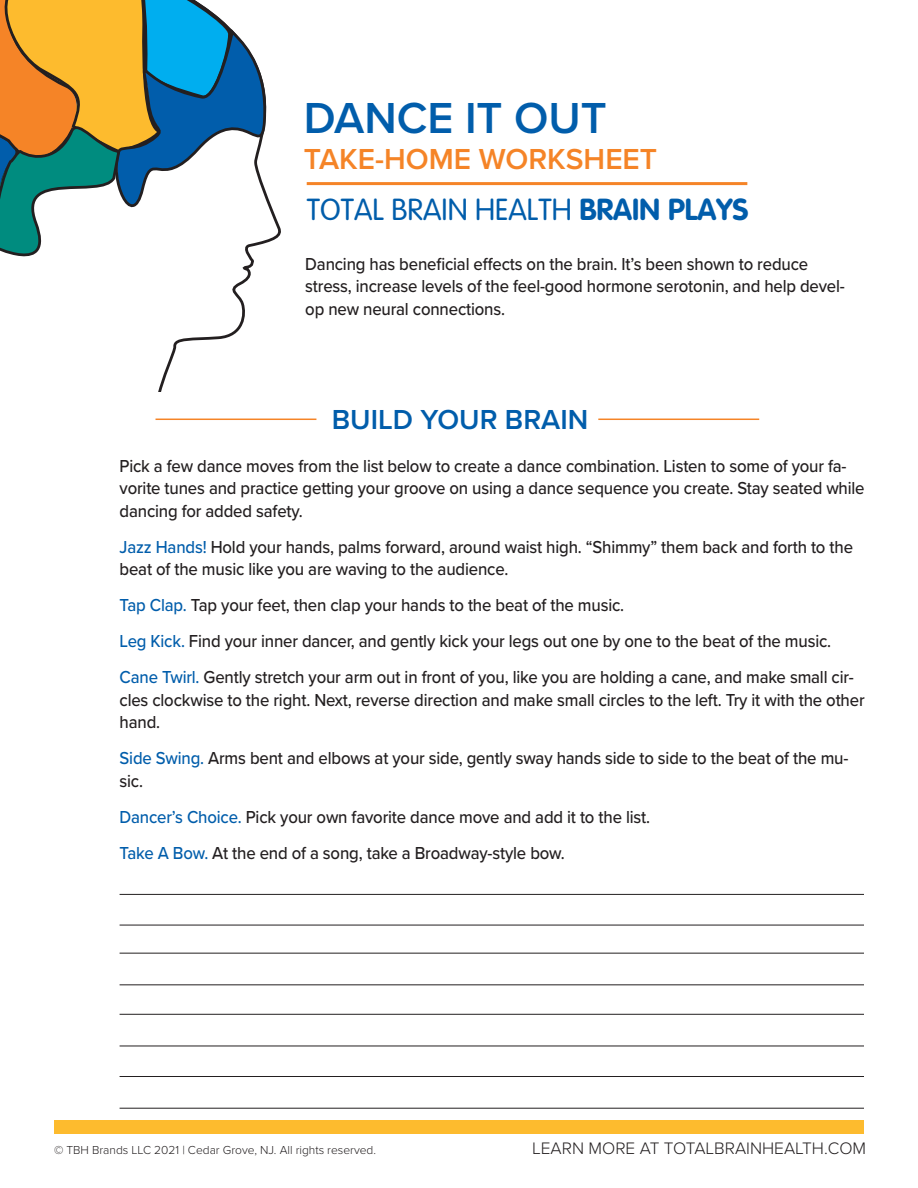
<style>
.page{position:relative;width:918px;height:1188px;background:#fff}
.page>*{position:absolute;margin:0;border:0;box-sizing:border-box;transform-origin:0 0}
.t1{font:600 45px "Proxima Nova";color:#015dab}
.t2{font:300 30px "VAG Rounded";color:#015dab}
.t3{font:600 30px "Proxima Nova";color:#f58427}
.t4{font:600 28.5px "Proxima Nova";color:#015dab}
.t5{font:500 18px/22.5px "Proxima Nova";letter-spacing:-.01em;color:#231f20;scale:.93 1}
.List_Paragraph{font:300 17.25px "Proxima Nova";color:#231f20}
.Copyright{font:300 12px "Proxima Nova";color:#231f20}
.s1{font-weight:700}
.s2{color:#015dab}
</style>
<div class="page">
<hr style="left:156px;top:419px;width:160px;height:1px;background:#f58427">
<hr style="left:598px;top:419px;width:161px;height:1px;background:#f58427">
<svg style="left:158px;top:92px;width:123px;height:300px"></svg>
<svg style="left:0;top:0;width:265px;height:282px"></svg>
<hr style="left:307px;top:182px;width:440px;height:3px;background:#f58427">
<hr style="left:120px;top:925px;width:744px;height:1px;background:#231f20">
<hr style="left:120px;top:894px;width:744px;height:1px;background:#231f20">
<hr style="left:120px;top:1046px;width:744px;height:1px;background:#231f20">
<hr style="left:120px;top:1108px;width:744px;height:1px;background:#231f20">
<hr style="left:120px;top:984px;width:744px;height:1px;background:#231f20">
<hr style="left:120px;top:1014px;width:744px;height:1px;background:#231f20">
<hr style="left:120px;top:1076px;width:744px;height:1px;background:#231f20">
<hr style="left:120px;top:953px;width:744px;height:1px;background:#231f20">
<div style="left:54px;top:1120px;width:810px;height:14px;background:#fdbb2e"></div>
<p class="t1" style="left:304px;top:85px;width:305px">DANCE IT OUT</p>
<p class="t3" style="left:304px;top:137px;width:355px">TAKE-HOME WORKSHEET</p>
<p class="t2" style="left:307px;top:192px;width:443px">TOTAL BRAIN HEALTH <span class="s1">BRAIN PLAYS</span></p>
<p class="t5" style="left:305px;top:252px;width:582px">Dancing has beneficial effects on the brain. It’s been shown to reduce stress, increase levels of the feel-good hormone serotonin, and help devel&shy;op new neural connections.</p>
<p class="t4" style="left:332px;top:398px;width:258px">BUILD YOUR BRAIN</p>
<p class="t5" style="left:120px;top:454px;width:803px">Pick a few dance moves from the list below to create a dance combination. Listen to some of your fa&shy;vorite tunes and practice getting your groove on using a dance sequence you create. Stay seated while dancing for added safety.</p>
<p class="t5" style="left:120px;top:535px;width:790px"><span class="s2">Jazz Hands!</span> Hold your hands, palms forward, around waist high. “Shimmy” them back and forth to the beat of the music like you are waving to the audience.</p>
<p class="t5" style="left:120px;top:593px;width:544px"><span class="s2">Tap Clap.</span> Tap your feet, then clap your hands to the beat of the music.</p>
<p class="t5" style="left:120px;top:629px;width:767px"><span class="s2">Leg Kick.</span> Find your inner dancer, and gently kick your legs out one by one to the beat of the music.</p>
<p class="t5" style="left:120px;top:665px;width:803px"><span class="s2">Cane Twirl.</span> Gently stretch your arm out in front of you, like you are holding a cane, and make small cir&shy;cles clockwise to the right. Next, reverse direction and make small circles to the left. Try it with the other hand.</p>
<p class="t5" style="left:120px;top:746px;width:785px"><span class="s2">Side Swing.</span> Arms bent and elbows at your side, gently sway hands side to side to the beat of the mu&shy;sic.</p>
<p class="t5" style="left:120px;top:805px;width:572px"><span class="s2">Dancer’s Choice.</span> Pick your own favorite dance move and add it to the list.</p>
<p class="t5" style="left:120px;top:841px;width:480px"><span class="s2">Take A Bow.</span> At the end of a song, take a Broadway-style bow.</p>
<p class="Copyright" style="left:54px;top:1141px;width:324px">© TBH Brands LLC 2021 | Cedar Grove, NJ. All rights reserved.</p>
<p class="List_Paragraph" style="left:532px;top:1135px;width:335px">LEARN MORE AT TOTALBRAINHEALTH.COM</p>
</div>
